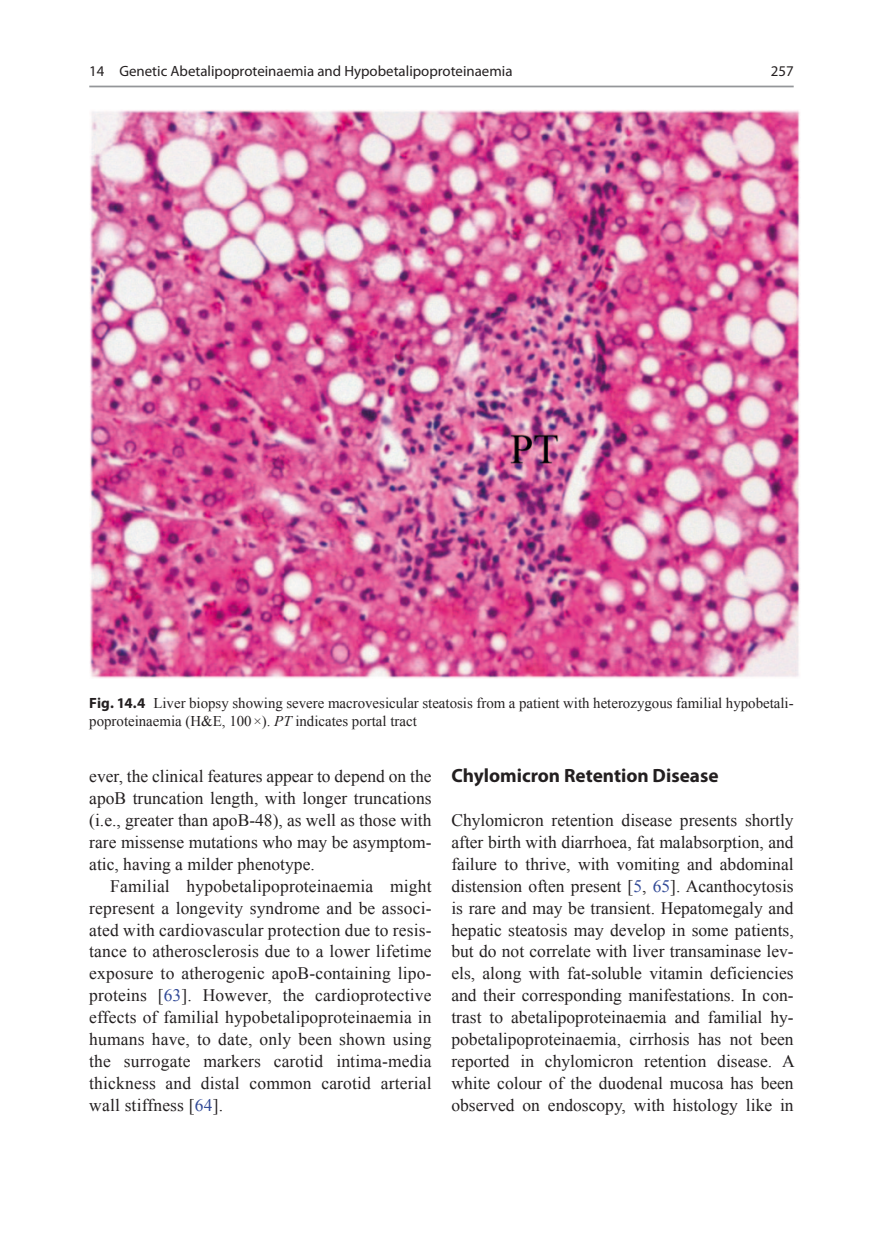
<style>
.page{position:relative;width:883px;height:1260px;background:#fff}
.page>*{position:absolute;margin:0;border:0;box-sizing:border-box;transform-origin:0 0}
.t1{font:700 19.25px "Myriad Pro";color:#231f20}
.t2{font:17.5px/21.9px "Times New Roman";color:#231f20;text-align:justify}
.t3{font:14.88px/17.5px "Times New Roman";color:#231f20}
.t4{font:14.88px "Myriad Pro";color:#231f20}
.s1{font-family:"Myriad Pro";font-weight:700}
.s2{font-family:"Times New Roman PS Italic MT2"}
.s3{color:#324a97}
</style>
<div class="page">
<hr style="left:89px;top:86px;width:705px;height:1px;background:#949699">
<img style="left:90px;top:110px;width:710px;height:569px">
<p class="t4" style="left:89px;top:62px;width:425px">14 Genetic Abetalipoproteinaemia and Hypobetalipoproteinaemia</p>
<p class="t4" style="left:771px;top:62px;width:24px">257</p>
<p class="t3" style="left:89px;top:694px;width:706px"><span class="s1">Fig. 14.4</span> Liver biopsy showing severe macrovesicular steatosis from a patient with heterozygous familial hypobetali&shy;poproteinaemia (H&amp;E, 100×). <span class="s2">PT</span> indicates portal tract</p>
<p class="t2" style="left:89px;top:765px;width:344px">ever, the clinical features appear to depend on the apoB truncation length, with longer truncations (i.e., greater than apoB-48), as well as those with rare missense mutations who may be asymptom&shy;atic, having a milder phenotype.</p>
<p class="t2" style="left:89px;top:875px;width:344px;text-indent:21px">Familial hypobetalipoproteinaemia might represent a longevity syndrome and be associ&shy;ated with cardiovascular protection due to resis&shy;tance to atherosclerosis due to a lower lifetime exposure to atherogenic apoB-containing lipo&shy;proteins [<span class="s3">63</span>]. However, the cardioprotective effects of familial hypobetalipoproteinaemia in humans have, to date, only been shown using the surrogate markers carotid intima-media thickness and distal common carotid arterial wall stiffness [<span class="s3">64</span>].</p>
<p class="t1" style="left:451px;top:763px;width:269px">Chylomicron Retention Disease</p>
<p class="t2" style="left:451px;top:809px;width:345px">Chylomicron retention disease presents shortly after birth with diarrhoea, fat malabsorption, and failure to thrive, with vomiting and abdominal distension often present [<span class="s3">5</span>, <span class="s3">65</span>]. Acanthocytosis is rare and may be transient. Hepatomegaly and hepatic steatosis may develop in some patients, but do not correlate with liver transaminase lev&shy;els, along with fat-soluble vitamin deficiencies and their corresponding manifestations. In con&shy;trast to abetalipoproteinaemia and familial hy&shy;pobetalipoproteinaemia, cirrhosis has not been reported in chylomicron retention disease. A white colour of the duodenal mucosa has been observed on endoscopy, with histology like in</p>
</div>
